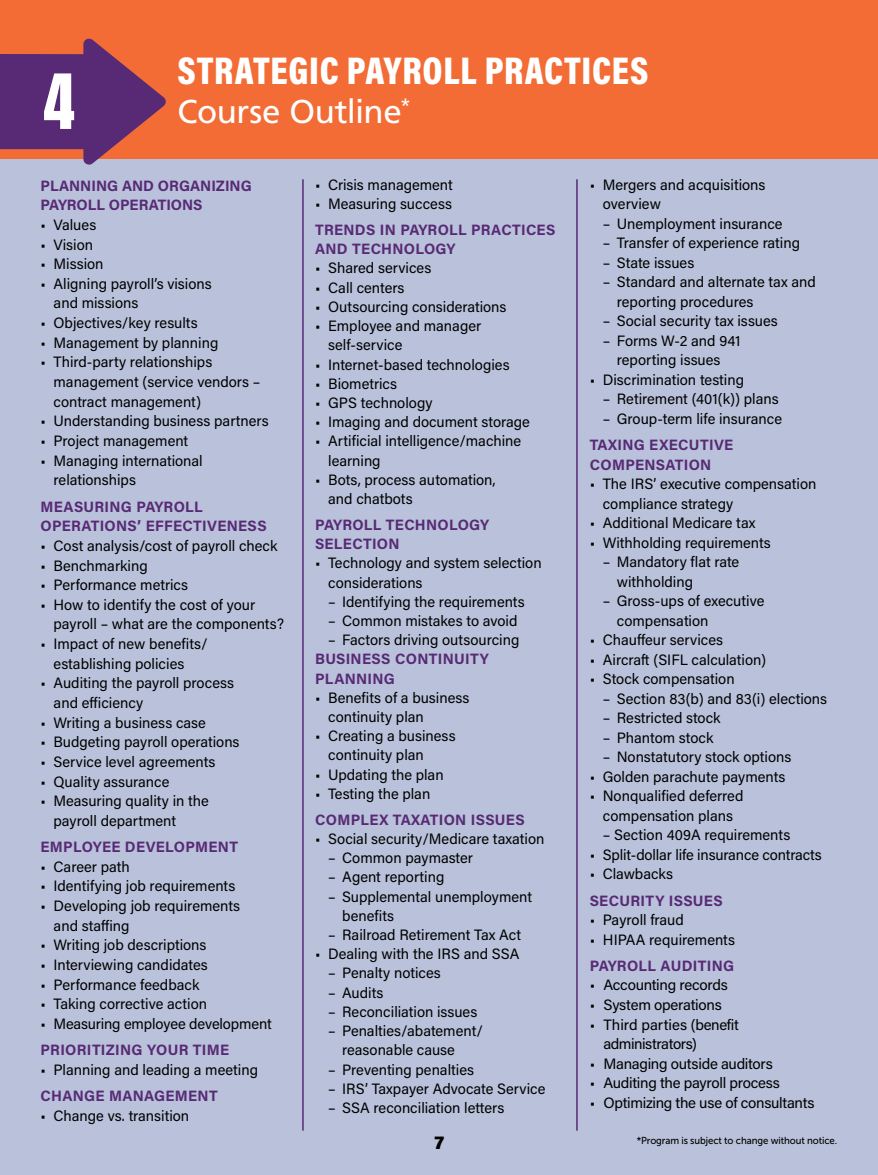
<style>
.page{position:relative;width:878px;height:1175px;background:#fff}
.page>*{position:absolute;margin:0;border:0;box-sizing:border-box;transform-origin:0 0}
.t1{font:64.5px "Anton";color:#fff}
.t2{font:900 39px "Acumin Pro Cond";letter-spacing:.02em;color:#fff}
.t3{font:33px "Frutiger LT Std";letter-spacing:-.015em;color:#fff}
.t4{font:900 18px "Acumin Pro";color:#000}
.t5{font:15px/19.6px "Acumin Pro";color:#000}
.t6{font:700 15px/19.2px "Acumin Pro";letter-spacing:.02em;color:#582a75}
.t7{font:15px/19.5px "Acumin Pro";letter-spacing:-.02em;color:#000}
.t8{font:700 15px/19.6px "Acumin Pro";color:#582a75}
.t9{font:10.05px "Museo Sans 500";letter-spacing:-.01em;color:#000;scale:.95 1}
</style>
<div class="page">
<div style="left:0;top:148px;width:878px;height:1026px;background:#b9c2da"></div>
<div style="left:0;top:0;width:878px;height:159px;background:#f36c36"></div>
<hr style="left:302px;top:179px;width:2px;height:951px;background:#582a75">
<hr style="left:576px;top:179px;width:1px;height:951px;background:#582a75">
<svg style="left:0;top:38px;width:166px;height:127px"></svg>
<h1 class="t1" style="left:43px;top:69px;width:33px">4</h1>
<h2 class="t2" style="left:177px;top:45px;width:472px">STRATEGIC PAYROLL PRACTICES</h2>
<h3 class="t3" style="left:177px;top:92px;width:235px">Course Outline<sup>*</sup></h3>
<p class="t8" style="left:41px;top:175px;width:213px">PLANNING AND ORGANIZING<br>PAYROLL OPERATIONS</p>
<p class="t5" style="left:41px;top:214px;width:57px">• Values</p>
<p class="t5" style="left:41px;top:234px;width:54px">• Vision</p>
<p class="t5" style="left:41px;top:253px;width:64px">• Mission</p>
<p class="t5" style="left:54px;top:273px;width:160px;text-indent:-13px">• Aligning payroll’s visions and missions</p>
<p class="t5" style="left:41px;top:312px;width:159px">• Objectives/key results</p>
<p class="t5" style="left:41px;top:332px;width:179px">• Management by planning</p>
<p class="t5" style="left:54px;top:352px;width:208px;text-indent:-13px">• Third-party relationships management (service vendors – contract management)</p>
<p class="t5" style="left:41px;top:410px;width:229px">• Understanding business partners</p>
<p class="t5" style="left:41px;top:430px;width:149px">• Project management</p>
<p class="t5" style="left:54px;top:450px;width:151px;text-indent:-13px">• Managing international relationships</p>
<p class="t6" style="left:41px;top:496px;width:227px">MEASURING PAYROLL<br>OPERATIONS’ EFFECTIVENESS</p>
<p class="t5" style="left:41px;top:535px;width:238px">• Cost analysis/cost of payroll check</p>
<p class="t5" style="left:41px;top:555px;width:109px">• Benchmarking</p>
<p class="t5" style="left:41px;top:574px;width:149px">• Performance metrics</p>
<p class="t5" style="left:54px;top:594px;width:232px;text-indent:-13px">• How to identify the cost of your payroll – what are the components?</p>
<p class="t5" style="left:54px;top:633px;width:156px;text-indent:-13px">• Impact of new benefits/ establishing policies</p>
<p class="t5" style="left:54px;top:672px;width:182px;text-indent:-13px">• Auditing the payroll process and efficiency</p>
<p class="t5" style="left:41px;top:712px;width:167px">• Writing a business case</p>
<p class="t5" style="left:41px;top:731px;width:200px">• Budgeting payroll operations</p>
<p class="t5" style="left:41px;top:751px;width:176px">• Service level agreements</p>
<p class="t5" style="left:41px;top:771px;width:130px">• Quality assurance</p>
<p class="t5" style="left:54px;top:790px;width:157px;text-indent:-13px">• Measuring quality in the payroll department</p>
<p class="t6" style="left:41px;top:836px;width:199px">EMPLOYEE DEVELOPMENT</p>
<p class="t5" style="left:41px;top:856px;width:91px">• Career path</p>
<p class="t5" style="left:41px;top:875px;width:196px">• Identifying job requirements</p>
<p class="t5" style="left:54px;top:895px;width:188px;text-indent:-13px">• Developing job requirements and staffing</p>
<p class="t5" style="left:41px;top:934px;width:167px">• Writing job descriptions</p>
<p class="t5" style="left:41px;top:954px;width:169px">• Interviewing candidates</p>
<p class="t5" style="left:41px;top:974px;width:160px">• Performance feedback</p>
<p class="t5" style="left:41px;top:993px;width:168px">• Taking corrective action</p>
<p class="t5" style="left:41px;top:1013px;width:233px">• Measuring employee development</p>
<p class="t6" style="left:41px;top:1039px;width:190px">PRIORITIZING YOUR TIME</p>
<p class="t5" style="left:41px;top:1059px;width:219px">• Planning and leading a meeting</p>
<p class="t6" style="left:41px;top:1085px;width:179px">CHANGE MANAGEMENT</p>
<p class="t5" style="left:41px;top:1105px;width:150px">• Change vs. transition</p>
<p class="t5" style="left:315px;top:174px;width:139px">• Crisis management</p>
<p class="t5" style="left:315px;top:193px;width:138px">• Measuring success</p>
<p class="t6" style="left:315px;top:220px;width:242px">TRENDS IN PAYROLL PRACTICES<br>AND TECHNOLOGY</p>
<p class="t5" style="left:315px;top:258px;width:118px">• Shared services</p>
<p class="t5" style="left:315px;top:277px;width:91px">• Call centers</p>
<p class="t5" style="left:315px;top:296px;width:193px">• Outsourcing considerations</p>
<p class="t5" style="left:328px;top:316px;width:154px;line-height:19.2px;text-indent:-13px">• Employee and manager self-service</p>
<p class="t5" style="left:315px;top:354px;width:196px">• Internet-based technologies</p>
<p class="t5" style="left:315px;top:373px;width:83px">• Biometrics</p>
<p class="t5" style="left:315px;top:392px;width:119px">• GPS technology</p>
<p class="t5" style="left:315px;top:411px;width:216px">• Imaging and document storage</p>
<p class="t5" style="left:328px;top:431px;width:195px;line-height:19.2px;text-indent:-13px">• Artificial intelligence/machine learning</p>
<p class="t5" style="left:328px;top:469px;width:169px;line-height:19.2px;text-indent:-13px">• Bots, process automation, and chatbots</p>
<p class="t6" style="left:315px;top:514px;width:176px">PAYROLL TECHNOLOGY<br>SELECTION</p>
<p class="t5" style="left:328px;top:553px;width:215px;line-height:19.2px;text-indent:-13px">• Technology and system selection considerations</p>
<p class="t5" style="left:328px;top:591px;width:198px">– Identifying the requirements</p>
<p class="t5" style="left:328px;top:610px;width:191px">– Common mistakes to avoid</p>
<p class="t5" style="left:328px;top:629px;width:193px">– Factors driving outsourcing</p>
<p class="t6" style="left:315px;top:649px;width:175px">BUSINESS CONTINUITY<br>PLANNING</p>
<p class="t5" style="left:328px;top:687px;width:143px;line-height:19.2px;text-indent:-13px">• Benefits of a business continuity plan</p>
<p class="t5" style="left:328px;top:725px;width:129px;line-height:19.2px;text-indent:-13px">• Creating a business continuity plan</p>
<p class="t5" style="left:315px;top:764px;width:130px">• Updating the plan</p>
<p class="t5" style="left:315px;top:783px;width:117px">• Testing the plan</p>
<p class="t6" style="left:315px;top:809px;width:211px">COMPLEX TAXATION ISSUES</p>
<p class="t5" style="left:315px;top:828px;width:231px">• Social security/Medicare taxation</p>
<p class="t5" style="left:328px;top:847px;width:146px">– Common paymaster</p>
<p class="t5" style="left:328px;top:866px;width:118px">– Agent reporting</p>
<p class="t5" style="left:342px;top:886px;width:191px;line-height:19.2px;text-indent:-14px">– Supplemental unemployment benefits</p>
<p class="t5" style="left:328px;top:924px;width:194px">– Railroad Retirement Tax Act</p>
<p class="t5" style="left:315px;top:943px;width:206px">• Dealing with the IRS and SSA</p>
<p class="t5" style="left:328px;top:962px;width:114px">– Penalty notices</p>
<p class="t5" style="left:328px;top:982px;width:57px">– Audits</p>
<p class="t5" style="left:328px;top:1001px;width:151px">– Reconciliation issues</p>
<p class="t5" style="left:342px;top:1020px;width:142px;line-height:19.2px;text-indent:-14px">– Penalties/abatement/ reasonable cause</p>
<p class="t5" style="left:328px;top:1058px;width:147px">– Preventing penalties</p>
<p class="t5" style="left:328px;top:1078px;width:219px">– IRS’ Taxpayer Advocate Service</p>
<p class="t5" style="left:328px;top:1097px;width:178px">– SSA reconciliation letters</p>
<p class="t4" style="left:434px;top:1130px;width:11px">7</p>
<p class="t5" style="left:602px;top:174px;width:164px;text-indent:-13px">• Mergers and acquisitions overview</p>
<p class="t5" style="left:602px;top:213px;width:181px">– Unemployment insurance</p>
<p class="t5" style="left:602px;top:233px;width:199px">– Transfer of experience rating</p>
<p class="t5" style="left:602px;top:252px;width:93px">– State issues</p>
<p class="t5" style="left:616px;top:272px;width:200px;text-indent:-14px">– Standard and alternate tax and reporting procedures</p>
<p class="t5" style="left:602px;top:311px;width:176px">– Social security tax issues</p>
<p class="t5" style="left:602px;top:330px;width:139px;text-align:center">– Forms W-2 and 941 reporting issues</p>
<p class="t5" style="left:590px;top:369px;width:156px">• Discrimination testing</p>
<p class="t5" style="left:602px;top:389px;width:177px">– Retirement (401(k)) plans</p>
<p class="t5" style="left:602px;top:408px;width:181px">– Group-term life insurance</p>
<p class="t6" style="left:589px;top:434px;width:145px">TAXING EXECUTIVE<br>COMPENSATION</p>
<p class="t5" style="left:602px;top:473px;width:215px;text-indent:-13px">• The IRS’ executive compensation compliance strategy</p>
<p class="t5" style="left:589px;top:512px;width:167px">• Additional Medicare tax</p>
<p class="t5" style="left:590px;top:532px;width:182px">• Withholding requirements</p>
<p class="t5" style="left:617px;top:551px;width:124px;text-indent:-14px">– Mandatory flat rate withholding</p>
<p class="t5" style="left:616px;top:590px;width:149px;text-indent:-14px">– Gross-ups of executive compensation</p>
<p class="t5" style="left:589px;top:629px;width:135px">• Chauffeur services</p>
<p class="t5" style="left:589px;top:649px;width:178px">• Aircraft (SIFL calculation)</p>
<p class="t5" style="left:589px;top:668px;width:146px">• Stock compensation</p>
<p class="t5" style="left:602px;top:688px;width:226px">– Section 83(b) and 83(i) elections</p>
<p class="t5" style="left:602px;top:707px;width:119px">– Restricted stock</p>
<p class="t5" style="left:602px;top:727px;width:112px">– Phantom stock</p>
<p class="t5" style="left:602px;top:746px;width:190px">– Nonstatutory stock options</p>
<p class="t5" style="left:589px;top:766px;width:197px">• Golden parachute payments</p>
<p class="t5" style="left:589px;top:785px;width:155px;text-align:center">• Nonqualified deferred compensation plans</p>
<p class="t5" style="left:602px;top:824px;width:189px">– Section 409A requirements</p>
<p class="t5" style="left:590px;top:844px;width:233px">• Split-dollar life insurance contracts</p>
<p class="t5" style="left:590px;top:863px;width:85px">• Clawbacks</p>
<p class="t6" style="left:590px;top:890px;width:134px">SECURITY ISSUES</p>
<p class="t5" style="left:590px;top:909px;width:95px">• Payroll fraud</p>
<p class="t5" style="left:590px;top:929px;width:147px">• HIPAA requirements</p>
<p class="t6" style="left:590px;top:955px;width:146px">PAYROLL AUDITING</p>
<p class="t7" style="left:590px;top:974px;width:139px">• Accounting records</p>
<p class="t7" style="left:590px;top:994px;width:133px">• System operations</p>
<p class="t7" style="left:603px;top:1013px;width:137px;text-indent:-14px">• Third parties (benefit administrators)</p>
<p class="t7" style="left:590px;top:1052px;width:184px">• Managing outside auditors</p>
<p class="t7" style="left:590px;top:1072px;width:191px">• Auditing the payroll process</p>
<p class="t7" style="left:590px;top:1091px;width:226px">• Optimizing the use of consultants</p>
<p class="t9" style="left:636px;top:1134px;width:212px">*Program is subject to change without notice.</p>
</div>
